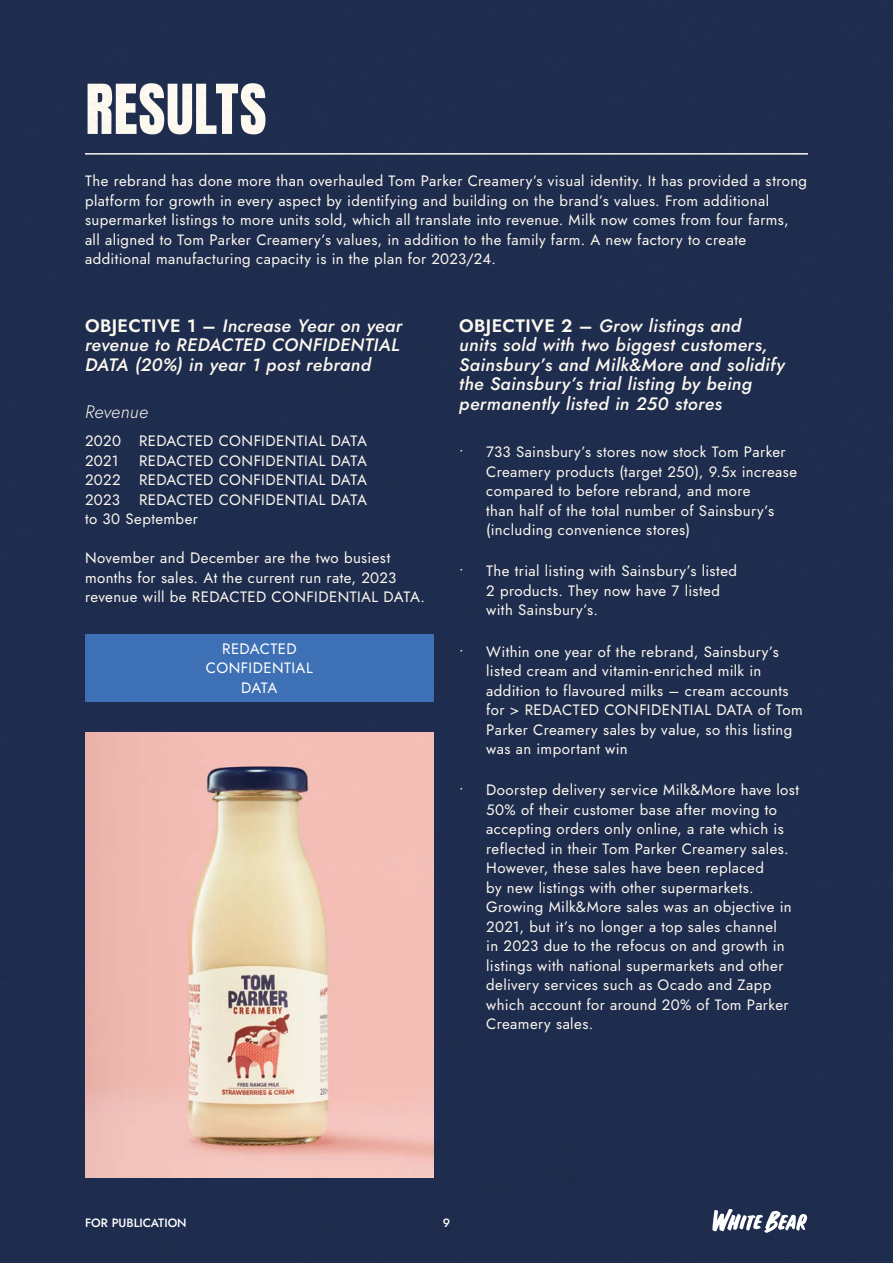
<style>
.page{position:relative;width:893px;height:1263px;background:#1e2c4e}
.page>*{position:absolute;margin:0;border:0;box-sizing:border-box;transform-origin:0 0}
.HEADINGS{font:58.5px "Anton";letter-spacing:.01em;color:#fff}
.Body_copy_bold{font:italic 18px/19.5px "Jost";letter-spacing:.02em;color:#fff}
.ITALIC_SEMI_BOLD{font:italic 18px "Jost";letter-spacing:.015em;color:#fff}
.BODY_COPY{font:15px/19.5px "Jost";letter-spacing:.025em;color:#fff}
.t1{font:500 12px "Jost";color:#fff}
.s1{font-weight:600;font-style:normal}
</style>
<div class="page">
<img style="left:85px;top:733px;width:349px;height:445px">
<div style="left:85px;top:634px;width:349px;height:67px;background:#3d70b5"></div>
<svg style="left:712px;top:1209px;width:95px;height:24px"></svg>
<p class="HEADINGS" style="left:85px;top:80px;width:183px">RESULTS</p>
<p class="BODY_COPY" style="left:85px;top:171px;width:724px">The rebrand has done more than overhauled Tom Parker Creamery’s visual identity. It has provided a strong platform for growth in every aspect by identifying and building on the brand’s values. From additional supermarket listings to more units sold, which all translate into revenue. Milk now comes from four farms, all aligned to Tom Parker Creamery’s values, in addition to the family farm. A new factory to create additional manufacturing capacity is in the plan for 2023/24.</p>
<p class="Body_copy_bold" style="left:85px;top:316px;width:319px"><span class="s1">OBJECTIVE 1 –</span> Increase Year on year revenue to REDACTED CONFIDENTIAL<br>DATA (20%) in year 1 post rebrand</p>
<p class="ITALIC_SEMI_BOLD" style="left:85px;top:400px;width:64px">Revenue</p>
<p class="BODY_COPY" style="left:85px;top:431px;width:283px">2020 REDACTED CONFIDENTIAL DATA</p>
<p class="BODY_COPY" style="left:85px;top:451px;width:35px">2021</p>
<p class="BODY_COPY" style="left:139px;top:451px;width:229px">REDACTED CONFIDENTIAL DATA</p>
<p class="BODY_COPY" style="left:85px;top:470px;width:283px">2022 REDACTED CONFIDENTIAL DATA</p>
<p class="BODY_COPY" style="left:85px;top:490px;width:36px">2023</p>
<p class="BODY_COPY" style="left:139px;top:490px;width:229px">REDACTED CONFIDENTIAL DATA</p>
<p class="BODY_COPY" style="left:85px;top:509px;width:114px">to 30 September</p>
<p class="BODY_COPY" style="left:85px;top:548px;width:341px">November and December are the two busiest months for sales. At the current run rate, 2023 revenue will be REDACTED CONFIDENTIAL DATA.</p>
<p class="BODY_COPY" style="left:222px;top:639px;width:76px">REDACTED</p>
<p class="BODY_COPY" style="left:206px;top:658px;width:108px;text-align:center">CONFIDENTIAL<br>DATA</p>
<p class="Body_copy_bold" style="left:459px;top:316px;width:327px"><span class="s1">OBJECTIVE 2 –</span> Grow listings and<br>units sold with two biggest customers, Sainsbury’s and Milk&amp;More and solidify the Sainsbury’s trial listing by being permanently listed in 250 stores</p>
<p class="BODY_COPY" style="left:486px;top:442px;width:312px;text-indent:-27px">• 733 Sainsbury’s stores now stock Tom Parker Creamery products (target 250), 9.5x increase compared to before rebrand, and more<br>than half of the total number of Sainsbury’s (including convenience stores)</p>
<p class="BODY_COPY" style="left:486px;top:562px;width:252px;text-indent:-27px">• The trial listing with Sainsbury’s listed<br>2 products. They now have 7 listed with Sainsbury’s.</p>
<p class="BODY_COPY" style="left:486px;top:642px;width:318px;text-indent:-27px">• Within one year of the rebrand, Sainsbury’s listed cream and vitamin-enriched milk in addition to flavoured milks – cream accounts for &gt; REDACTED CONFIDENTIAL DATA of Tom Parker Creamery sales by value, so this listing was an important win</p>
<p class="BODY_COPY" style="left:486px;top:780px;width:314px;text-indent:-27px">• Doorstep delivery service Milk&amp;More have lost 50% of their customer base after moving to accepting orders only online, a rate which is reflected in their Tom Parker Creamery sales.<br>However, these sales have been replaced<br>by new listings with other supermarkets.<br>Growing Milk&amp;More sales was an objective in 2021, but it’s no longer a top sales channel<br>in 2023 due to the refocus on and growth in listings with national supermarkets and other delivery services such as Ocado and Zapp which account for around 20% of Tom Parker Creamery sales.</p>
<p class="t1" style="left:85px;top:1214px;width:103px">FOR PUBLICATION</p>
<p class="t1" style="left:443px;top:1214px;width:9px">9</p>
</div>
